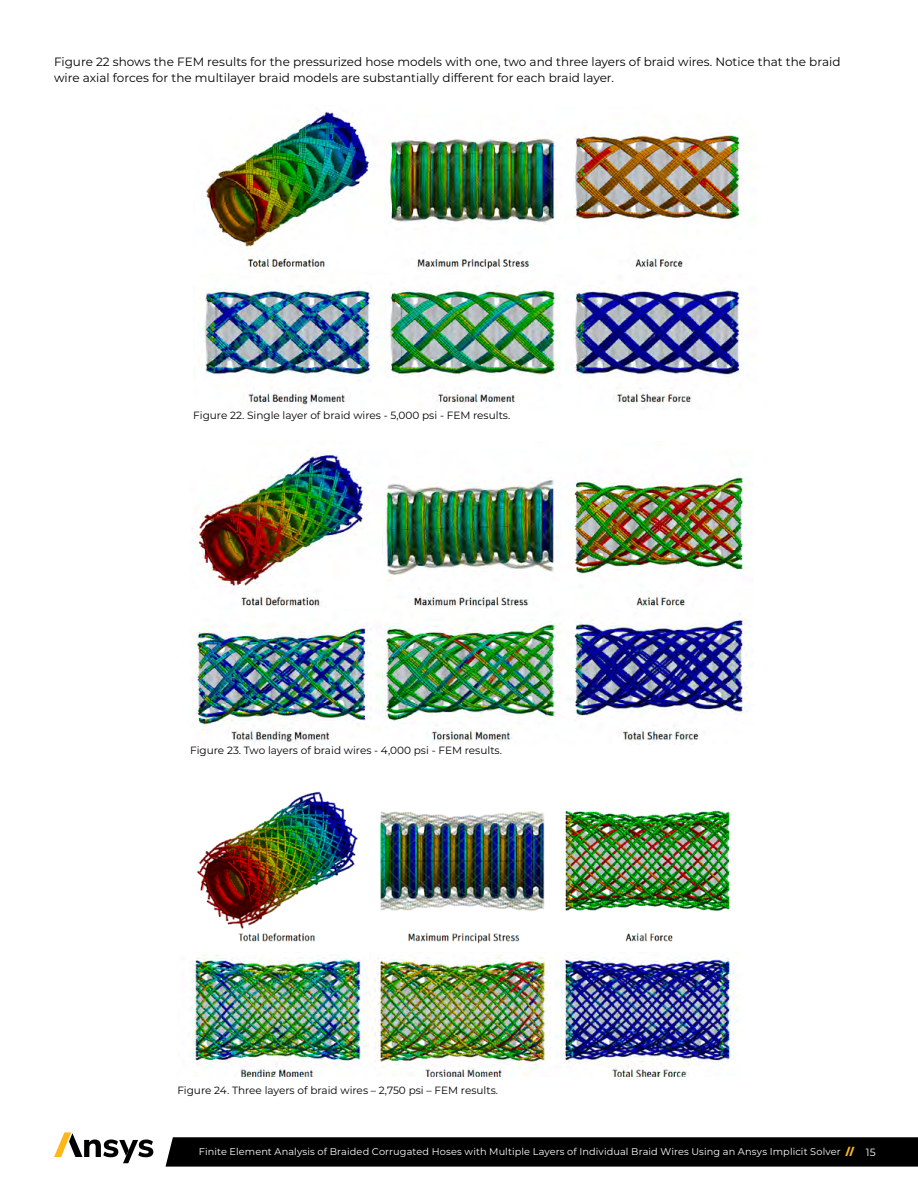
<style>
.page{position:relative;width:918px;height:1188px;background:#fff}
.page>*{position:absolute;margin:0;border:0;box-sizing:border-box;transform-origin:0 0}
.t1{font:12px/16.5px "Montserrat";color:#000}
.t2{font:10.5px "Montserrat";color:#000}
.t3{font:9.75px "Montserrat";letter-spacing:.01em;color:#fff}
.s1{font-weight:900;color:#fdb71a}
.s2{font-size:10.5px}
</style>
<div class="page">
<svg style="left:166px;top:1137px;width:752px;height:30px;background:#060606"></svg>
<svg style="left:54px;top:1132px;width:99px;height:31px"></svg>
<img style="left:199px;top:111px;width:558px;height:297px">
<img style="left:190px;top:614px;width:561px;height:130px">
<img style="left:191px;top:450px;width:563px;height:159px">
<img style="left:189px;top:952px;width:549px;height:124px">
<img style="left:197px;top:791px;width:533px;height:153px">
<p class="t1" style="left:54px;top:53px;width:788px">Figure 22 shows the FEM results for the pressurized hose models with one, two and three layers of braid wires. Notice that the braid wire axial forces for the multilayer braid models are substantially different for each braid layer.</p>
<p class="t2" style="left:193px;top:409px;width:319px">Figure 22. Single layer of braid wires - 5,000 psi - FEM results.</p>
<p class="t2" style="left:190px;top:743px;width:313px">Figure 23. Two layers of braid wires - 4,000 psi - FEM results.</p>
<p class="t2" style="left:177px;top:1083px;width:322px">Figure 24. Three layers of braid wires – 2,750 psi – FEM results.</p>
<p class="t3" style="left:199px;top:1145px;width:679px">Finite Element Analysis of Braided Corrugated Hoses with Multiple Layers of Individual Braid Wires Using an Ansys Implicit Solver <span class="s1">//</span> <span class="s2">15</span></p>
</div>
